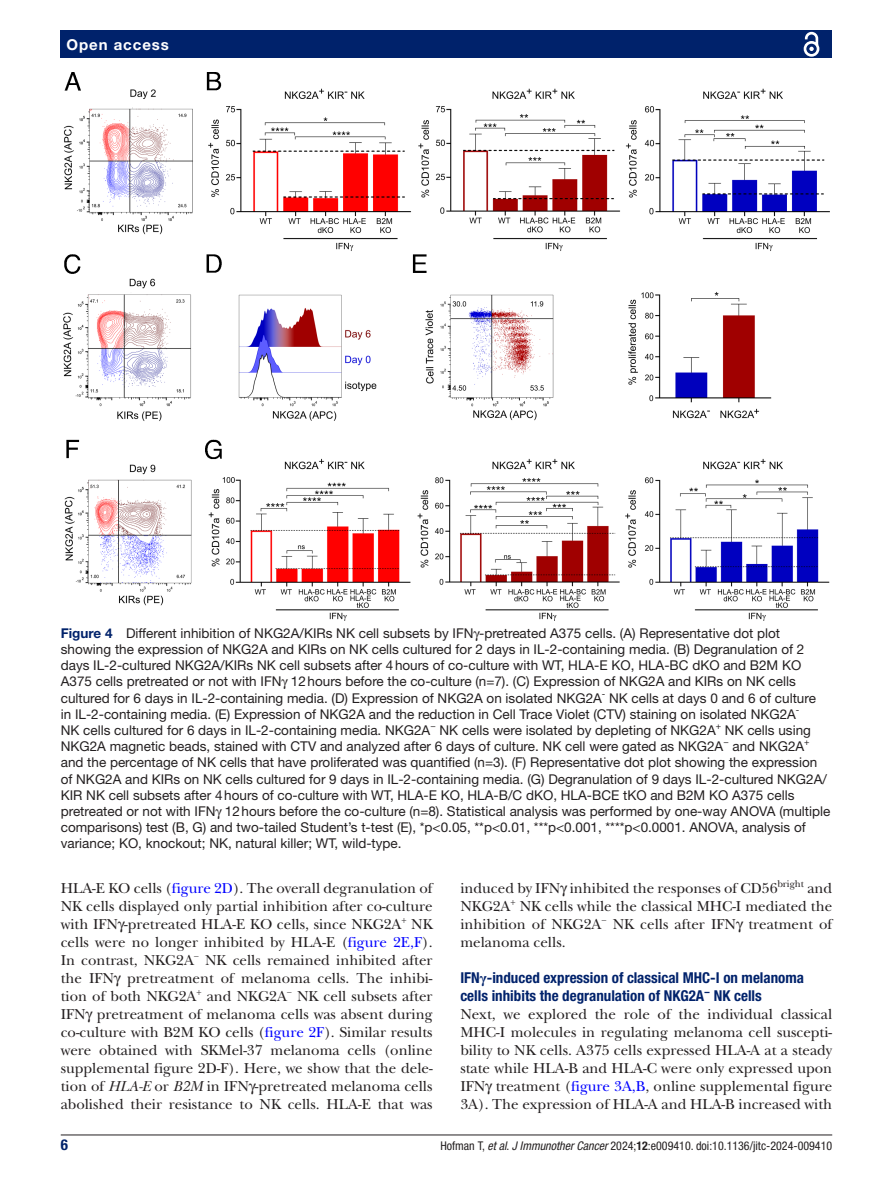
<style>
.page{position:relative;width:893px;height:1191px;background:#fff}
.page>*{position:absolute;margin:0;border:0;box-sizing:border-box;transform-origin:0 0}
.t1{font:15px/18px "New Baskerville";color:#231f20;text-align:justify}
.t2{font:700 condensed 15px/18px "Helvetica Neue LT Std";color:#00226b}
.t3{font:700 15px "Helvetica Neue LT Std";letter-spacing:.065em;color:#fff}
.t4{font:13.5px/16.2px "Helvetica Neue LT Std";color:#231f20}
.t5{font:condensed 12px "Helvetica Neue LT Std";color:#231f20}
.t6{font:9.9px "New Baskerville";color:#231f20}
.t7{font:9px "Helvetica Neue LT Std";color:#231f20}
.s1{font-weight:700;color:#00226b}
.s2{color:#00f}
.s3{font-style:italic}
.s4{font-family:"Times New Roman";font-stretch:normal}
.s5{font-weight:700}
</style>
<div class="page">
<hr style="left:61px;top:1134px;width:771px;height:1px;background:#231f20">
<div style="left:61px;top:31px;width:771px;height:27px;background:#00226b"></div>
<svg style="left:803px;top:31px;width:17px;height:26px"></svg>
<img style="left:64px;top:73px;width:765px;height:547px">
<p class="t3" style="left:66px;top:35px;width:104px">Open access</p>
<p class="t4" style="left:61px;top:624px;width:745px"><span class="s1">Figure 4</span> Different inhibition of NKG2A/KIRs NK cell subsets by IFN -pretreated A375 cells. (A) Representative dot plot showing the expression of NKG2A and KIRs on NK cells cultured for 2 days in IL-2-containing media. (B) Degranulation of 2 days IL-2-cultured NKG2A/KIRs NK cell subsets after 4hours of co-culture with WT, HLA-E KO, HLA-BC dKO and B2M KO A375 cells pretreated or not with IFN 12hours before the co-culture (n=7). (C) Expression of NKG2A and KIRs on NK cells cultured for 6 days in IL-2-containing media. (D) Expression of NKG2A on isolated NKG2A</p>
<p class="t4" style="left:61px;top:689px;width:757px;text-indent:548px">NK cells at days 0 and 6 of culture in IL-2-containing media. (E) Expression of NKG2A and the reduction in Cell Trace Violet (CTV) staining on isolated NKG2A<sup>-<br></sup>NK cells cultured for 6 days in IL-2-containing media. NKG2A<sup>−</sup> NK cells were isolated by depleting of NKG2A</p>
<p class="t7" style="left:602px;top:688px;width:5px">-</p>
<p class="t7" style="left:716px;top:720px;width:7px">+</p>
<p class="t4" style="left:61px;top:722px;width:771px;text-indent:664px">NK cells using NKG2A magnetic beads, stained with CTV and analyzed after 6 days of culture. NK cell were gated as NKG2A<sup>−</sup> and NKG2A<sup>+ </sup>and the percentage of NK cells that have proliferated was quantified (n=3). (F) Representative dot plot showing the expression of NKG2A and KIRs on NK cells cultured for 9 days in IL-2-containing media. (G) Degranulation of 9 days IL-2-cultured NKG2A/ KIR NK cell subsets after 4hours of co-culture with WT, HLA-E KO, HLA-B/C dKO, HLA-BCE tKO and B2M KO A375 cells pretreated or not with IFN 12hours before the co-culture (n=8). Statistical analysis was performed by one-way ANOVA (multiple comparisons) test (B, G) and two-tailed Student’s t-test (E), *p&lt;0.05, **p&lt;0.01, ***p&lt;0.001, ****p&lt;0.0001. ANOVA, analysis of variance; KO, knockout; NK, natural killer; WT, wild-type.</p>
<p class="t1" style="left:61px;top:879px;width:373px">HLA-E KO cells (<span class="s2">figure 2D</span>). The overall degranulation of NK cells displayed only partial inhibition after co-culture with IFN -pretreated HLA-E KO cells, since NKG2A</p>
<p class="t6" style="left:401px;top:913px;width:7px">+</p>
<p class="t1" style="left:61px;top:915px;width:373px;text-indent:351px">NK cells were no longer inhibited by HLA-E (<span class="s2">figure 2E,F</span>).<br>In contrast, NKG2A</p>
<p class="t1" style="left:61px;top:951px;width:373px;text-indent:144px">NK cells remained inhibited after the IFN pretreatment of melanoma cells. The inhibi&shy;tion of both NKG2A</p>
<p class="t6" style="left:196px;top:985px;width:7px">+</p>
<p class="t1" style="left:207px;top:987px;width:82px">and NKG2A</p>
<p class="t1" style="left:61px;top:987px;width:373px;text-indent:236px">NK cell subsets after IFN pretreatment of melanoma cells was absent during co-culture with B2M KO cells (<span class="s2">figure 2F</span>). Similar results were obtained with SKMel-37 melanoma cells (online supplemental figure 2D-F). Here, we show that the dele&shy;tion of <span class="s3">HLA-E</span> or <span class="s3">B2M</span> in IFN -pretreated melanoma cells abolished their resistance to NK cells. HLA-E that was</p>
<p class="t1" style="left:460px;top:879px;width:319px">induced by IFN inhibited the responses of CD56</p>
<p class="t6" style="left:777px;top:877px;width:28px">bright</p>
<p class="t1" style="left:807px;top:879px;width:26px">and</p>
<p class="t1" style="left:460px;top:897px;width:52px">NKG2A</p>
<p class="t6" style="left:510px;top:895px;width:7px">+</p>
<p class="t1" style="left:460px;top:897px;width:373px;text-indent:59px">NK cells while the classical MHC-I mediated the inhibition of NKG2A</p>
<p class="t1" style="left:613px;top:915px;width:221px">NK cells after IFN treatment of</p>
<p class="t1" style="left:460px;top:933px;width:107px">melanoma cells.</p>
<p class="t2" style="left:460px;top:968px;width:345px">IFN<span class="s4">γ</span>-induced expression of classical MHC-I on melanoma cells inhibits the degranulation of NKG2A<sup>−</sup> NK cells</p>
<p class="t1" style="left:460px;top:1005px;width:373px">Next, we explored the role of the individual classical MHC-I molecules in regulating melanoma cell suscepti&shy;bility to NK cells. A375 cells expressed HLA-A at a steady state while HLA-B and HLA-C were only expressed upon IFN treatment (<span class="s2">figure 3A,B</span>, online supplemental figure 3A). The expression of HLA-A and HLA-B increased with</p>
<p class="t2" style="left:61px;top:1135px;width:9px">6</p>
<p class="t5" style="left:440px;top:1138px;width:393px">Hofman T, <span class="s3">et al</span>. <span class="s3">J Immunother Cancer</span> 2024;<span class="s5">12</span>:e009410. doi:10.1136/jitc-2024-009410</p>
</div>
